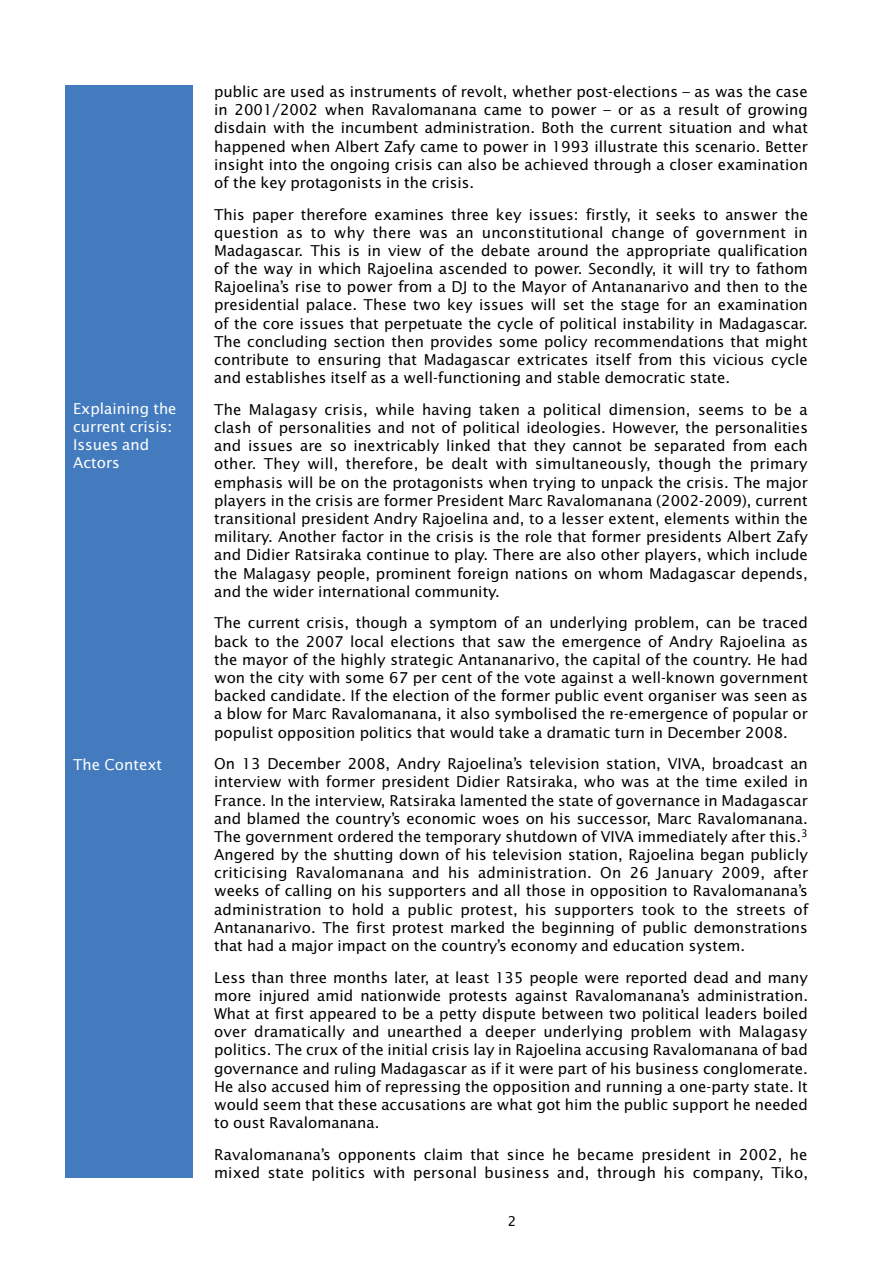
<style>
.page{position:relative;width:893px;height:1263px;background:#fff}
.page>*{position:absolute;margin:0;border:0;box-sizing:border-box;transform-origin:0 0}
.t1{font:15px/18.1px "Lucida Sans";color:#000;text-align:justify}
.t2{font:15px/18px "Lucida Sans";color:#fff}
.t3{font:13.5px "Lucida Sans";color:#000}
</style>
<div class="page">
<div style="left:66px;top:85px;width:127px;height:1093px;background:#437bbe"></div>
<p class="t2" style="left:73px;top:400px;width:105px">Explaining the current crisis:<br>Issues and<br>Actors</p>
<p class="t2" style="left:73px;top:755px;width:91px">The Context</p>
<p class="t1" style="left:214px;top:82px;width:595px">public are used as instruments of revolt, whether post-elections – as was the case in 2001/2002 when Ravalomanana came to power – or as a result of growing disdain with the incumbent administration. Both the current situation and what happened when Albert Zafy came to power in 1993 illustrate this scenario. Better insight into the ongoing crisis can also be achieved through a closer examination of the key protagonists in the crisis.</p>
<p class="t1" style="left:214px;top:205px;width:596px">This paper therefore examines three key issues: firstly, it seeks to answer the question as to why there was an unconstitutional change of government in Madagascar. This is in view of the debate around the appropriate qualification of the way in which Rajoelina ascended to power. Secondly, it will try to fathom Rajoelina’s rise to power from a DJ to the Mayor of Antananarivo and then to the presidential palace. These two key issues will set the stage for an examination of the core issues that perpetuate the cycle of political instability in Madagascar.<br>The concluding section then provides some policy recommendations that might contribute to ensuring that Madagascar extricates itself from this vicious cycle and establishes itself as a well-functioning and stable democratic state.</p>
<p class="t1" style="left:214px;top:400px;width:595px">The Malagasy crisis, while having taken a political dimension, seems to be a clash of personalities and not of political ideologies. However, the personalities and issues are so inextricably linked that they cannot be separated from each other. They will, therefore, be dealt with simultaneously, though the primary emphasis will be on the protagonists when trying to unpack the crisis. The major players in the crisis are former President Marc Ravalomanana (2002-2009), current transitional president Andry Rajoelina and, to a lesser extent, elements within the military. Another factor in the crisis is the role that former presidents Albert Zafy and Didier Ratsiraka continue to play. There are also other players, which include the Malagasy people, prominent foreign nations on whom Madagascar depends, and the wider international community.</p>
<p class="t1" style="left:214px;top:613px;width:595px">The current crisis, though a symptom of an underlying problem, can be traced back to the 2007 local elections that saw the emergence of Andry Rajoelina as the mayor of the highly strategic Antananarivo, the capital of the country. He had won the city with some 67 per cent of the vote against a well-known government backed candidate. If the election of the former public event organiser was seen as a blow for Marc Ravalomanana, it also symbolised the re-emergence of popular or populist opposition politics that would take a dramatic turn in December 2008.</p>
<p class="t1" style="left:214px;top:754px;width:596px">On 13 December 2008, Andry Rajoelina’s television station, VIVA, broadcast an interview with former president Didier Ratsiraka, who was at the time exiled in France. In the interview, Ratsiraka lamented the state of governance in Madagascar and blamed the country’s economic woes on his successor, Marc Ravalomanana.<br>The government ordered the temporary shutdown of VIVA immediately after this.<sup>3<br></sup>Angered by the shutting down of his television station, Rajoelina began publicly criticising Ravalomanana and his administration. On 26 January 2009, after weeks of calling on his supporters and all those in opposition to Ravalomanana’s administration to hold a public protest, his supporters took to the streets of Antananarivo. The first protest marked the beginning of public demonstrations that had a major impact on the country’s economy and education system.</p>
<p class="t1" style="left:214px;top:968px;width:596px">Less than three months later, at least 135 people were reported dead and many more injured amid nationwide protests against Ravalomanana’s administration.<br>What at first appeared to be a petty dispute between two political leaders boiled over dramatically and unearthed a deeper underlying problem with Malagasy politics. The crux of the initial crisis lay in Rajoelina accusing Ravalomanana of bad governance and ruling Madagascar as if it were part of his business conglomerate.<br>He also accused him of repressing the opposition and running a one-party state. It would seem that these accusations are what got him the public support he needed to oust Ravalomanana.</p>
<p class="t1" style="left:214px;top:1145px;width:596px">Ravalomanana’s opponents claim that since he became president in 2002, he mixed state politics with personal business and, through his company, Tiko,</p>
<p class="t3" style="left:508px;top:1213px;width:10px">2</p>
</div>
